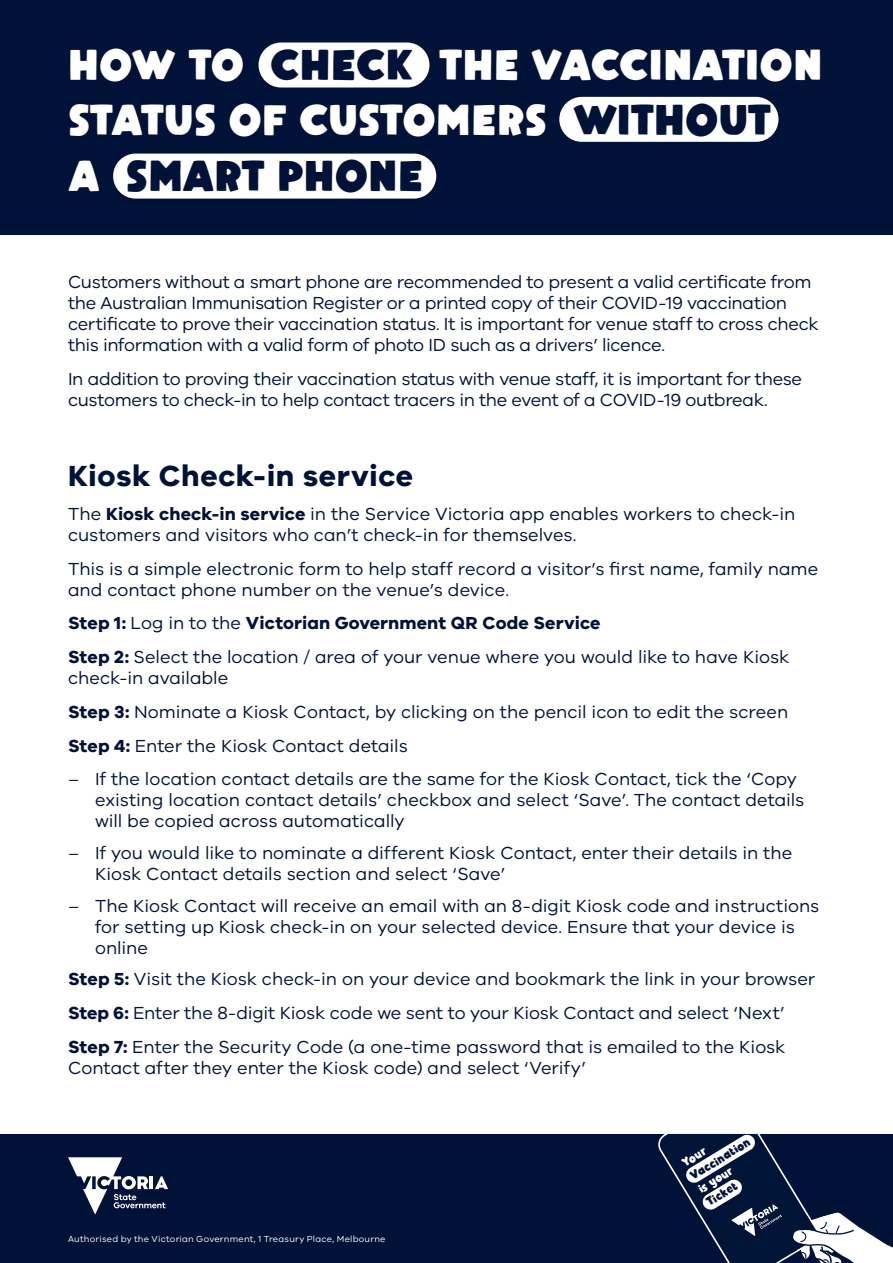
<style>
.page{position:relative;width:893px;height:1263px;background:#fff}
.page>*{position:absolute;margin:0;border:0;box-sizing:border-box;transform-origin:0 0}
.t1{font:700 46.5px/55.5px "Hamberger";letter-spacing:-.005em;color:#fff}
.H3___INTRO{font:700 30px "VIC";letter-spacing:.015em;color:#001237}
.BODY{font:18px/21px "VIC";letter-spacing:-.005em;color:#001237}
.BODY-2{font:700 18px "VIC";letter-spacing:.005em;color:#001237}
.t2{font:700 12.9px "Hamberger";color:#051436}
.t3{font:700 12.9px "Hamberger";color:#fff}
.t4{font:9px "VIC";letter-spacing:.025em;color:#fff}
.s1{color:#001237}
.s2{font-weight:700}
.s3{font-weight:400}
</style>
<div class="page">
<div style="left:0;top:0;width:893px;height:235px;background:#001237"></div>
<div style="left:0;top:1134px;width:893px;height:129px;background:#001237"></div>
<svg style="left:658px;top:1134px;width:235px;height:129px"></svg>
<svg style="left:68px;top:1157px;width:100px;height:57px"></svg>
<div style="left:259px;top:43px;width:170px;height:45px;background:#fff;border-radius:22px"></div>
<div style="left:559px;top:97px;width:219px;height:45px;background:#fff;border-radius:22px"></div>
<div style="left:113px;top:154px;width:323px;height:45px;background:#fff;border-radius:22px"></div>
<h1 class="t1" style="left:68px;top:40px;width:756px">HOW TO <span class="s1">CHECK</span> THE VACCINATION<br>STATUS OF CUSTOMERS <span class="s1">WITHOUT<br></span>A <span class="s1">SMART PHONE</span></h1>
<p class="BODY" style="left:68px;top:271px;width:752px">Customers without a smart phone are recommended to present a valid certificate from the Australian Immunisation Register or a printed copy of their COVID-19 vaccination certificate to prove their vaccination status. It is important for venue staff to cross check this information with a valid form of photo ID such as a drivers’ licence.</p>
<p class="BODY" style="left:68px;top:368px;width:736px">In addition to proving their vaccination status with venue staff, it is important for these customers to check-in to help contact tracers in the event of a COVID-19 outbreak.</p>
<p class="H3___INTRO" style="left:68px;top:457px;width:347px">Kiosk Check-in service</p>
<p class="BODY" style="left:68px;top:503px;width:729px">The <span class="s2">Kiosk check-in service</span> in the Service Victoria app enables workers to check-in customers and visitors who can’t check-in for themselves.</p>
<p class="BODY" style="left:68px;top:557px;width:752px">This is a simple electronic form to help staff record a visitor’s first name, family name and contact phone number on the venue’s device.</p>
<p class="BODY-2" style="left:68px;top:612px;width:534px">Step 1: <span class="s3">Log in to the</span> Victorian Government QR Code Service</p>
<p class="BODY" style="left:68px;top:646px;width:723px"><span class="s2">Step 2:</span> Select the location / area of your venue where you would like to have Kiosk check-in available</p>
<p class="BODY" style="left:68px;top:701px;width:722px"><span class="s2">Step 3:</span> Nominate a Kiosk Contact, by clicking on the pencil icon to edit the screen</p>
<p class="BODY" style="left:68px;top:734px;width:341px"><span class="s2">Step 4:</span> Enter the Kiosk Contact details</p>
<p class="BODY" style="left:95px;top:768px;width:711px;text-indent:-27px">– If the location contact details are the same for the Kiosk Contact, tick the ‘Copy existing location contact details’ checkbox and select ‘Save’. The contact details will be copied across automatically</p>
<p class="BODY" style="left:95px;top:842px;width:699px;text-indent:-27px">– If you would like to nominate a different Kiosk Contact, enter their details in the<br>Kiosk Contact details section and select ‘Save’</p>
<p class="BODY" style="left:95px;top:894px;width:726px;text-indent:-27px">– The Kiosk Contact will receive an email with an 8-digit Kiosk code and instructions for setting up Kiosk check-in on your selected device. Ensure that your device is online</p>
<p class="BODY" style="left:68px;top:968px;width:749px"><span class="s2">Step 5:</span> Visit the Kiosk check-in on your device and bookmark the link in your browser</p>
<p class="BODY" style="left:68px;top:1002px;width:718px"><span class="s2">Step 6:</span> Enter the 8-digit Kiosk code we sent to your Kiosk Contact and select ‘Next’</p>
<p class="BODY" style="left:68px;top:1036px;width:719px"><span class="s2">Step 7:</span> Enter the Security Code (a one-time password that is emailed to the Kiosk<br>Contact after they enter the Kiosk code) and select ‘Verify’</p>
<p class="t4" style="left:68px;top:1233px;width:319px">Authorised by the Victorian Government, 1 Treasury Place, Melbourne</p>
<p class="t2" style="left:688px;top:1172px;width:70px;rotate:-32deg">Vaccination</p>
<p class="t3" style="left:680px;top:1159px;width:28px;rotate:-32deg">Your</p>
<p class="t3" style="left:696px;top:1185px;width:40px;rotate:-32deg">is your</p>
<p class="t2" style="left:704px;top:1198px;width:36px;rotate:-32deg">Ticket</p>
</div>
